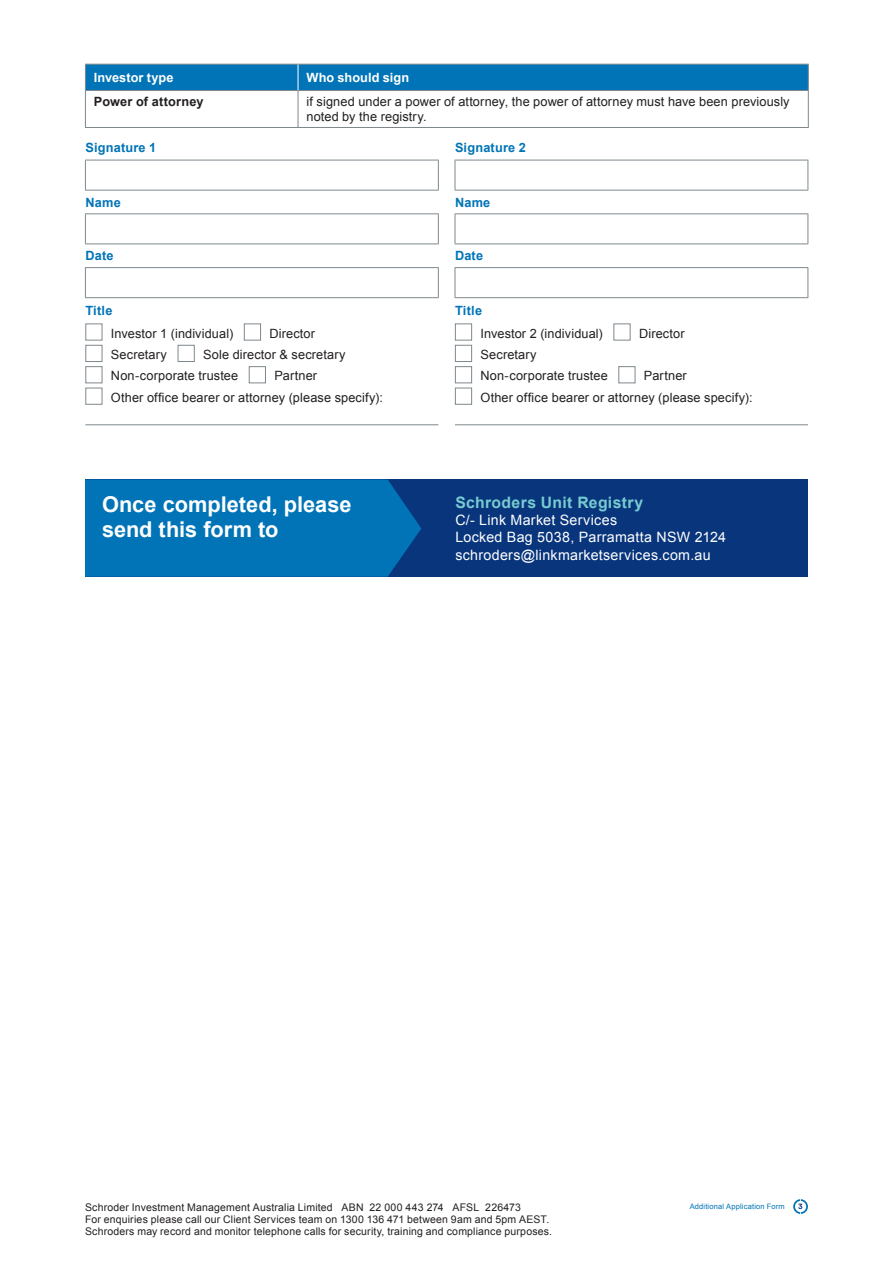
<style>
.page{position:relative;width:893px;height:1263px;background:#fff}
.page>*{position:absolute;margin:0;border:0;box-sizing:border-box;transform-origin:0 0}
.Bodytext{font:700 21.75px/24.8px "Arial";color:#fff}
.Bodytext-2{font:700 15.75px "Arial";letter-spacing:.02em;color:#77ccd0}
.Bodytext-3{font:14.25px/17.2px "Arial";letter-spacing:.02em;color:#fff}
.Bodytext-4{font:12.75px "Arial";letter-spacing:.01em;color:#231f20}
.Table_text{font:12.75px/15px "Arial";letter-spacing:.01em;color:#231f20}
.Label{font:700 12.75px "Arial";letter-spacing:.02em;color:#0074b7}
.Table_heading{font:700 12.75px "Arial";letter-spacing:.005em;color:#fff}
.Heading_3_Orange{font:700 12.75px "Arial";letter-spacing:.015em;color:#0074b7}
.Table_text-2{font:700 12.75px "Arial";letter-spacing:.015em;color:#231f20}
.t1{font:10.5px/12px "Arial";letter-spacing:.015em;color:#231f20}
.t2{font:7.5px "Arial";letter-spacing:.02em;color:#0074b7}
.t3{font:700 7.5px "Schroders Circular";color:#08357c}
</style>
<div class="page">
<svg style="left:793px;top:1199px;width:15px;height:15px"></svg>
<hr style="left:85px;top:91px;width:1px;height:36px;background:#7e888d">
<hr style="left:298px;top:91px;width:1px;height:36px;background:#7e888d">
<hr style="left:808px;top:91px;width:1px;height:36px;background:#7e888d">
<hr style="left:85px;top:127px;width:213px;height:1px;background:#7e888d">
<hr style="left:298px;top:127px;width:511px;height:1px;background:#7e888d">
<hr style="left:85px;top:90px;width:213px;height:1px;background:#7e888d">
<hr style="left:298px;top:90px;width:511px;height:1px;background:#7e888d">
<div style="left:85px;top:64px;width:724px;height:26px;background:#0074b7"></div>
<hr style="left:85px;top:160px;width:354px;height:1px;background:#7e888d">
<hr style="left:85px;top:160px;width:1px;height:30px;background:#7e888d">
<hr style="left:438px;top:160px;width:1px;height:30px;background:#7e888d">
<hr style="left:85px;top:190px;width:354px;height:1px;background:#7e888d">
<hr style="left:455px;top:160px;width:353px;height:1px;background:#7e888d">
<hr style="left:455px;top:160px;width:1px;height:30px;background:#7e888d">
<hr style="left:807px;top:160px;width:1px;height:30px;background:#7e888d">
<hr style="left:455px;top:190px;width:353px;height:1px;background:#7e888d">
<hr style="left:85px;top:213px;width:354px;height:1px;background:#7e888d">
<hr style="left:85px;top:214px;width:1px;height:30px;background:#7e888d">
<hr style="left:438px;top:214px;width:1px;height:30px;background:#7e888d">
<hr style="left:85px;top:244px;width:354px;height:1px;background:#7e888d">
<hr style="left:455px;top:213px;width:353px;height:1px;background:#7e888d">
<hr style="left:455px;top:214px;width:1px;height:30px;background:#7e888d">
<hr style="left:807px;top:214px;width:1px;height:30px;background:#7e888d">
<hr style="left:455px;top:244px;width:353px;height:1px;background:#7e888d">
<hr style="left:85px;top:267px;width:354px;height:1px;background:#7e888d">
<svg style="left:85px;top:268px;width:1px;height:29px"></svg>
<svg style="left:438px;top:268px;width:1px;height:29px"></svg>
<hr style="left:85px;top:297px;width:354px;height:1px;background:#7e888d">
<hr style="left:455px;top:267px;width:353px;height:1px;background:#7e888d">
<svg style="left:455px;top:268px;width:1px;height:29px"></svg>
<svg style="left:807px;top:268px;width:1px;height:29px"></svg>
<hr style="left:455px;top:297px;width:353px;height:1px;background:#7e888d">
<hr style="left:85px;top:424px;width:353px;height:1px;background:#7e888d">
<hr style="left:455px;top:424px;width:353px;height:1px;background:#7e888d">
<div style="left:85px;top:323px;width:17px;height:17px;border:1px solid #7e888d"></div>
<div style="left:244px;top:323px;width:17px;height:17px;border:1px solid #7e888d"></div>
<div style="left:85px;top:345px;width:17px;height:17px;border:1px solid #7e888d"></div>
<div style="left:178px;top:345px;width:17px;height:17px;border:1px solid #7e888d"></div>
<div style="left:85px;top:366px;width:17px;height:17px;border:1px solid #7e888d"></div>
<div style="left:249px;top:366px;width:17px;height:17px;border:1px solid #7e888d"></div>
<div style="left:85px;top:388px;width:17px;height:17px;border:1px solid #7e888d"></div>
<div style="left:455px;top:323px;width:17px;height:17px;border:1px solid #7e888d"></div>
<div style="left:613px;top:323px;width:17px;height:17px;border:1px solid #7e888d"></div>
<div style="left:455px;top:345px;width:17px;height:17px;border:1px solid #7e888d"></div>
<div style="left:455px;top:366px;width:17px;height:17px;border:1px solid #7e888d"></div>
<div style="left:618px;top:366px;width:17px;height:17px;border:1px solid #7e888d"></div>
<div style="left:455px;top:388px;width:17px;height:17px;border:1px solid #7e888d"></div>
<div style="left:85px;top:479px;width:723px;height:98px;background:#08357c"></div>
<div style="left:85px;top:479px;width:336px;height:98px;background:#0074b7"></div>
<p class="Table_heading" style="left:94px;top:69px;width:81px">Investor type</p>
<p class="Table_heading" style="left:307px;top:69px;width:104px">Who should sign</p>
<p class="Table_text-2" style="left:94px;top:93px;width:111px">Power of attorney</p>
<p class="Table_text" style="left:307px;top:94px;width:485px">if signed under a power of attorney, the power of attorney must have been previously noted by the registry.</p>
<p class="Heading_3_Orange" style="left:85px;top:139px;width:72px">Signature 1</p>
<p class="Heading_3_Orange" style="left:455px;top:139px;width:72px">Signature 2</p>
<p class="Label" style="left:85px;top:194px;width:37px">Name</p>
<p class="Label" style="left:455px;top:194px;width:37px">Name</p>
<p class="Label" style="left:85px;top:247px;width:30px">Date</p>
<p class="Label" style="left:455px;top:247px;width:30px">Date</p>
<p class="Label" style="left:85px;top:303px;width:29px">Title</p>
<p class="Label" style="left:455px;top:303px;width:29px">Title</p>
<p class="Bodytext-4" style="left:111px;top:325px;width:124px">Investor 1 (individual)</p>
<p class="Bodytext-4" style="left:269px;top:325px;width:47px">Director</p>
<p class="Bodytext-4" style="left:111px;top:346px;width:58px">Secretary</p>
<p class="Bodytext-4" style="left:203px;top:346px;width:144px">Sole director &amp; secretary</p>
<p class="Bodytext-4" style="left:111px;top:367px;width:129px">Non-corporate trustee</p>
<p class="Bodytext-4" style="left:274px;top:367px;width:44px">Partner</p>
<p class="Bodytext-4" style="left:111px;top:389px;width:274px">Other office bearer or attorney (please specify):</p>
<p class="Bodytext-4" style="left:480px;top:325px;width:124px">Investor 2 (individual)</p>
<p class="Bodytext-4" style="left:639px;top:325px;width:47px">Director</p>
<p class="Bodytext-4" style="left:480px;top:346px;width:58px">Secretary</p>
<p class="Bodytext-4" style="left:480px;top:367px;width:129px">Non-corporate trustee</p>
<p class="Bodytext-4" style="left:644px;top:367px;width:44px">Partner</p>
<p class="Bodytext-4" style="left:480px;top:389px;width:274px">Other office bearer or attorney (please specify):</p>
<p class="Bodytext" style="left:102px;top:493px;width:251px">Once completed, please send this form to</p>
<p class="Bodytext-2" style="left:455px;top:492px;width:189px">Schroders Unit Registry</p>
<p class="Bodytext-3" style="left:455px;top:512px;width:163px">C/- Link Market Services</p>
<p class="Bodytext-3" style="left:455px;top:529px;width:272px">Locked Bag 5038, Parramatta NSW 2124 schroders@linkmarketservices.com.au</p>
<p class="t1" style="left:85px;top:1201px;width:469px">Schroder Investment Management Australia Limited ABN 22 000 443 274 AFSL 226473<br>For enquiries please call our Client Services team on 1300 136 471 between 9am and 5pm AEST.<br>Schroders may record and monitor telephone calls for security, training and compliance purposes.</p>
<p class="t2" style="left:690px;top:1202px;width:96px">Additional Application Form</p>
<p class="t3" style="left:798px;top:1201px;width:6px">3</p>
</div>
